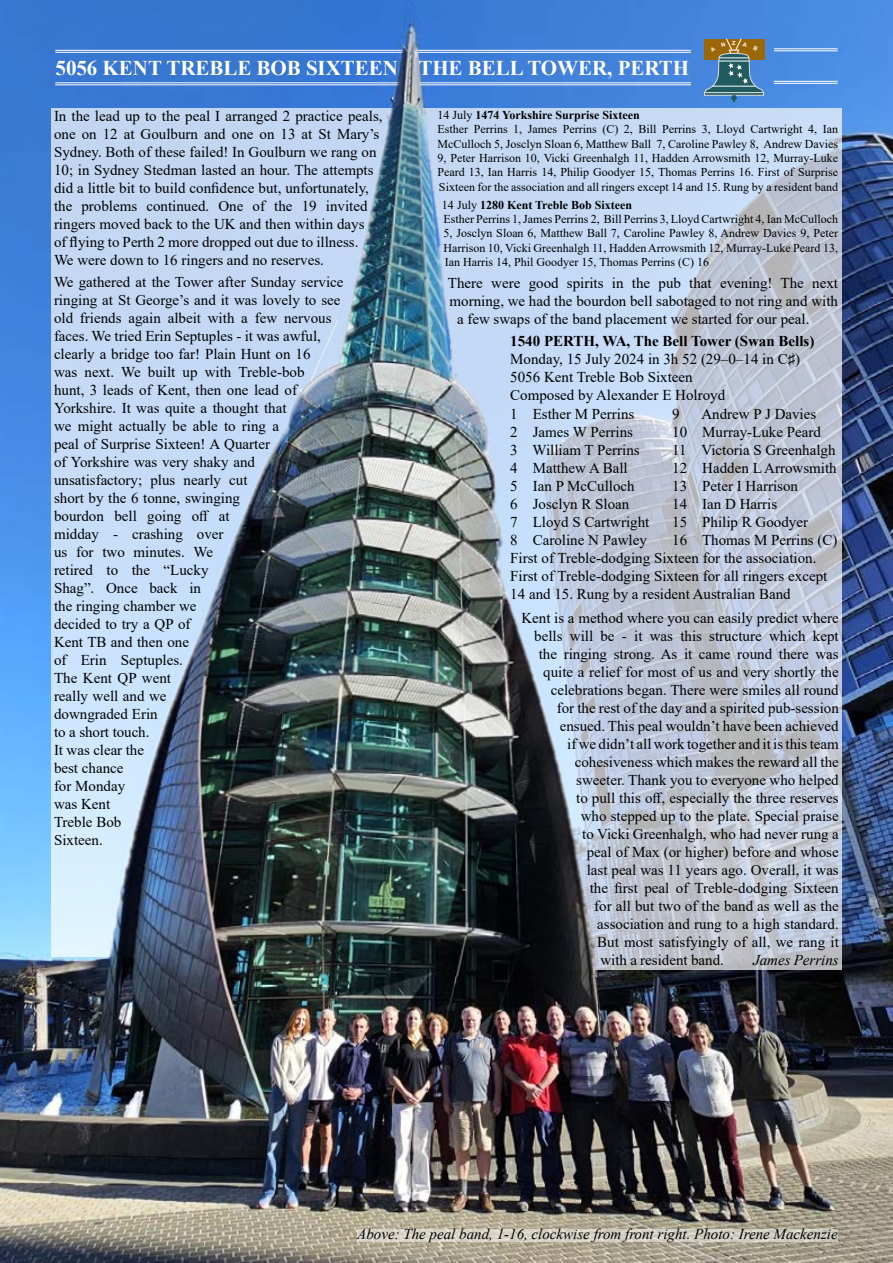
<style>
.page{position:relative;width:893px;height:1263px;background:#fff}
.page>*{position:absolute;margin:0;border:0;box-sizing:border-box;transform-origin:0 0}
.t1{font:700 21px "Times New Roman";color:#fff}
.t2{font:15px/18px "Times New Roman";color:#000}
.t3{font:italic 15px "Times New Roman";color:#000}
.t4{font:700 15px "Times New Roman";color:#000}
.t5{font:12px/14.4px "Times New Roman";color:#000}
.t6{font:700 5.7px "Arial";color:#fff}
.s1{font-weight:700}
</style>
<div class="page">
<img style="left:0;top:0;width:893px;height:995px">
<img style="left:0;top:995px;width:893px;height:268px">
<svg style="left:357px;top:1229px;width:481px;height:13px;background:#d5d1c6"></svg>
<img style="left:44px;top:0;width:849px;height:980px">
<svg style="left:704px;top:38px;width:60px;height:64px;background:#647c7d"></svg>
<h1 class="t1" style="left:56px;top:53px;width:635px">5056 KENT TREBLE BOB SIXTEEN THE BELL TOWER, PERTH</h1>
<p class="t6" style="left:732px;top:39px;width:5px">Z</p>
<p class="t2" style="left:54px;top:106px;width:330px">In the lead up to the peal I arranged 2 practice peals, one on 12 at Goulburn and one on 13 at St Mary’s Sydney. Both of these failed! In Goulburn we rang on 10; in Sydney Stedman lasted an hour. The attempts did a little bit to build confidence but, unfortunately, the problems continued. One of the 19 invited ringers moved back to the UK and then within days<br>of flying to Perth 2 more dropped out due to illness.<br>We were down to 16 ringers and no reserves.</p>
<p class="t2" style="left:54px;top:273px;width:291px">We gathered at the Tower after Sunday service ringing at St George’s and it was lovely to see old friends again albeit with a few nervous faces. We tried Erin Septuples - it was awful, clearly a bridge too far! Plain Hunt on 16<br>was next. We built up with Treble-bob<br>hunt, 3 leads of Kent, then one lead of<br>Yorkshire. It was quite a thought that<br>we might actually be able to ring a<br>peal of Surprise Sixteen! A Quarter<br>of Yorkshire was very shaky and unsatisfactory; plus nearly cut<br>short by the 6 tonne, swinging<br>bourdon bell going off at<br>midday - crashing over<br>us for two minutes. We<br>retired to the “Lucky<br>Shag”. Once back in<br>the ringing chamber we<br>decided to try a QP of<br>Kent TB and then one<br>of Erin Septuples.<br>The Kent QP went<br>really well and we<br>downgraded Erin<br>to a short touch.<br>It was clear the<br>best chance<br>for Monday<br>was Kent<br>Treble Bob<br>Sixteen.</p>
<p class="t5" style="left:437px;top:107px;width:402px">14 July <span class="s1">1474 Yorkshire Surprise Sixteen<br></span>Esther Perrins 1, James Perrins (C) 2, Bill Perrins 3, Lloyd Cartwright 4, Ian McCulloch 5, Josclyn Sloan 6, Matthew Ball 7, Caroline Pawley 8, Andrew Davies 9, Peter Harrison 10, Vicki Greenhalgh 11, Hadden Arrowsmith 12, Murray-Luke Peard 13, Ian Harris 14, Philip Goodyer 15, Thomas Perrins 16. First of Surprise Sixteen for the association and all ringers except 14 and 15. Rung by a resident band</p>
<p class="t5" style="left:442px;top:197px;width:398px">14 July <span class="s1">1280 Kent Treble Bob Sixteen<br></span>Esther Perrins 1, James Perrins 2, Bill Perrins 3, Lloyd Cartwright 4, Ian McCulloch 5, Josclyn Sloan 6, Matthew Ball 7, Caroline Pawley 8, Andrew Davies 9, Peter Harrison 10, Vicki Greenhalgh 11, Hadden Arrowsmith 12, Murray-Luke Peard 13, Ian Harris 14, Phil Goodyer 15, Thomas Perrins (C) 16</p>
<p class="t2" style="left:448px;top:273px;width:392px">There were good spirits in the pub that evening! The next</p>
<p class="t2" style="left:449px;top:291px;width:390px">morning, we had the bourdon bell sabotaged to not ring and with</p>
<p class="t2" style="left:457px;top:309px;width:354px">a few swaps of the band placement we started for our peal.</p>
<p class="t4" style="left:510px;top:330px;width:306px">1540 PERTH, WA, The Bell Tower (Swan Bells)</p>
<p class="t2" style="left:510px;top:350px;width:291px">Monday, 15 July 2024 in 3h 52 (29–0–14 in C♯)<br>5056 Kent Treble Bob Sixteen<br>Composed by Alexander E Holroyd</p>
<p class="t2" style="left:510px;top:404px;width:126px">1 Esther M Perrins</p>
<p class="t2" style="left:672px;top:404px;width:9px">9</p>
<p class="t2" style="left:701px;top:404px;width:116px">Andrew P J Davies</p>
<p class="t2" style="left:510px;top:422px;width:124px">2 James W Perrins</p>
<p class="t2" style="left:672px;top:422px;width:150px">10 Murray-Luke Peard</p>
<p class="t2" style="left:510px;top:440px;width:131px">3 William T Perrins</p>
<p class="t2" style="left:672px;top:440px;width:165px">11 Victoria S Greenhalgh</p>
<p class="t2" style="left:510px;top:458px;width:119px">4 Matthew A Ball</p>
<p class="t2" style="left:672px;top:458px;width:166px">12 Hadden L Arrowsmith</p>
<p class="t2" style="left:510px;top:476px;width:126px">5 Ian P McCulloch</p>
<p class="t2" style="left:672px;top:476px;width:127px">13 Peter I Harrison</p>
<p class="t2" style="left:510px;top:494px;width:121px">6 Josclyn R Sloan</p>
<p class="t2" style="left:672px;top:494px;width:106px">14 Ian D Harris</p>
<p class="t2" style="left:510px;top:512px;width:141px">7 Lloyd S Cartwright</p>
<p class="t2" style="left:672px;top:512px;width:137px">15 Philip R Goodyer</p>
<p class="t2" style="left:510px;top:530px;width:138px">8 Caroline N Pawley</p>
<p class="t2" style="left:510px;top:530px;width:329px;text-indent:162px">16 Thomas M Perrins (C)<br>First of Treble-dodging Sixteen for the association.<br>First of Treble-dodging Sixteen for all ringers except 14 and 15. Rung by a resident Australian Band</p>
<p class="t2" style="left:521px;top:608px;width:319px">Kent is a method where you can easily predict where</p>
<p class="t2" style="left:534px;top:626px;width:306px">bells will be - it was this structure which kept</p>
<p class="t2" style="left:539px;top:644px;width:302px">the ringing strong. As it came round there was</p>
<p class="t2" style="left:543px;top:662px;width:297px">quite a relief for most of us and very shortly the</p>
<p class="t2" style="left:551px;top:680px;width:289px">celebrations began. There were smiles all round</p>
<p class="t2" style="left:557px;top:698px;width:284px">for the rest of the day and a spirited pub-session</p>
<p class="t2" style="left:560px;top:716px;width:281px">ensued. This peal wouldn’t have been achieved</p>
<p class="t2" style="left:567px;top:734px;width:273px">if we didn’t all work together and it is this team</p>
<p class="t2" style="left:575px;top:752px;width:266px">cohesiveness which makes the reward all the</p>
<p class="t2" style="left:576px;top:770px;width:264px">sweeter. Thank you to everyone who helped</p>
<p class="t2" style="left:576px;top:788px;width:264px">to pull this off, especially the three reserves</p>
<p class="t2" style="left:581px;top:806px;width:259px">who stepped up to the plate. Special praise</p>
<p class="t2" style="left:582px;top:824px;width:258px">to Vicki Greenhalgh, who had never rung a</p>
<p class="t2" style="left:587px;top:842px;width:254px">peal of Max (or higher) before and whose</p>
<p class="t2" style="left:587px;top:860px;width:254px">last peal was 11 years ago. Overall, it was</p>
<p class="t2" style="left:590px;top:878px;width:251px">the first peal of Treble-dodging Sixteen</p>
<p class="t2" style="left:594px;top:896px;width:246px">for all but two of the band as well as the</p>
<p class="t2" style="left:597px;top:914px;width:243px">association and rung to a high standard.</p>
<p class="t2" style="left:597px;top:932px;width:243px">But most satisfyingly of all, we rang it</p>
<p class="t2" style="left:600px;top:950px;width:125px">with a resident band.</p>
<p class="t3" style="left:753px;top:949px;width:87px">James Perrins</p>
<p class="t3" style="left:357px;top:1224px;width:482px">Above: The peal band, 1-16, clockwise from front right. Photo: Irene Mackenzie</p>
</div>
